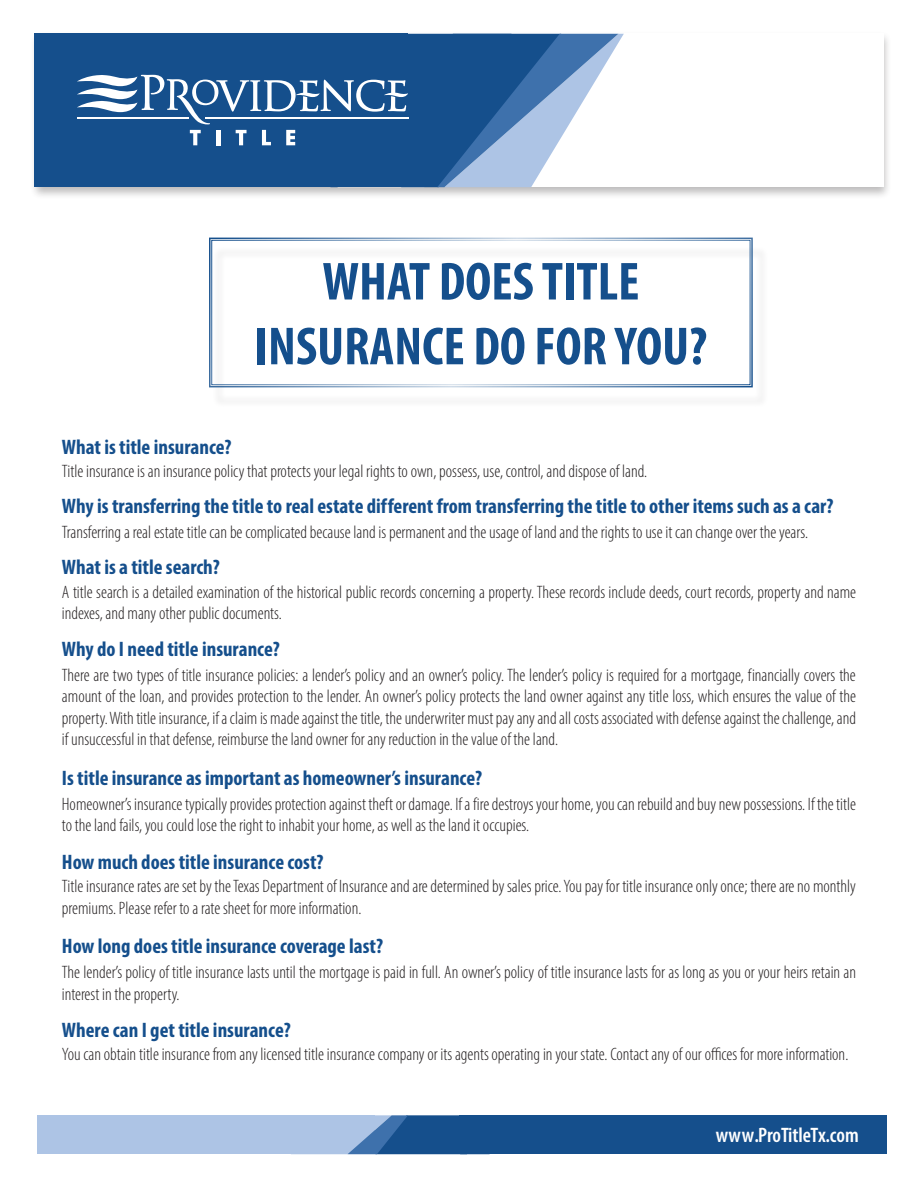
<style>
.page{position:relative;width:918px;height:1188px;background:#fff}
.page>*{position:absolute;margin:0;border:0;box-sizing:border-box;transform-origin:0 0}
.t1{font:700 condensed 54px/64.8px "Myriad Pro";color:#154f8c;text-align:center}
.t2{font:700 condensed 21px "Myriad Pro";color:#154f8c}
.t3{font:600 condensed 21px "Myriad Pro";color:#fff}
.t4{font:300 condensed 18px/21.6px "Myriad Pro";color:#231f20}
</style>
<div class="page">
<div style="left:29px;top:30px;width:863px;height:170px;background:#231f20;opacity:.3"></div>
<div style="left:37px;top:34px;width:847px;height:153px;background:#fff"></div>
<div style="left:34px;top:34px;width:374px;height:153px;background:#154f8c"></div>
<svg style="left:209px;top:237px;width:544px;height:151px"></svg>
<div style="left:37px;top:1115px;width:337px;height:39px;background:#adc4e5"></div>
<div style="left:460px;top:1115px;width:427px;height:39px;background:#154f8c"></div>
<svg style="left:348px;top:1115px;width:112px;height:39px"></svg>
<svg style="left:77px;top:34px;width:547px;height:153px"></svg>
<p class="t1" style="left:255px;top:248px;width:454px">WHAT DOES TITLE<br>INSURANCE DO FOR YOU?</p>
<p class="t2" style="left:62px;top:434px;width:171px">What is title insurance?</p>
<p class="t4" style="left:62px;top:460px;width:587px">Title insurance is an insurance policy that protects your legal rights to own, possess, use, control, and dispose of land.</p>
<p class="t2" style="left:62px;top:493px;width:773px">Why is transferring the title to real estate different from transferring the title to other items such as a car?</p>
<p class="t4" style="left:62px;top:521px;width:748px">Transferring a real estate title can be complicated because land is permanent and the usage of land and the rights to use it can change over the years.</p>
<p class="t2" style="left:62px;top:554px;width:160px">What is a title search?</p>
<p class="t4" style="left:62px;top:581px;width:796px">A title search is a detailed examination of the historical public records concerning a property. These records include deeds, court records, property and name indexes, and many other public documents.</p>
<p class="t2" style="left:62px;top:636px;width:219px">Why do I need title insurance?</p>
<p class="t4" style="left:62px;top:664px;width:796px;text-align:justify">There are two types of title insurance policies: a lender’s policy and an owner’s policy. The lender’s policy is required for a mortgage, financially covers the amount of the loan, and provides protection to the lender. An owner’s policy protects the land owner against any title loss, which ensures the value of the property. With title insurance, if a claim is made against the title, the underwriter must pay any and all costs associated with defense against the challenge, and if unsuccessful in that defense, reimburse the land owner for any reduction in the value of the land.</p>
<p class="t2" style="left:62px;top:765px;width:422px">Is title insurance as important as homeowner’s insurance?</p>
<p class="t4" style="left:62px;top:793px;width:796px">Homeowner’s insurance typically provides protection against theft or damage. If a fire destroys your home, you can rebuild and buy new possessions. If the title to the land fails, you could lose the right to inhabit your home, as well as the land it occupies.</p>
<p class="t2" style="left:62px;top:849px;width:263px">How much does title insurance cost?</p>
<p class="t4" style="left:62px;top:875px;width:795px">Title insurance rates are set by the Texas Department of Insurance and are determined by sales price. You pay for title insurance only once; there are no monthly premiums. Please refer to a rate sheet for more information.</p>
<p class="t2" style="left:62px;top:933px;width:323px">How long does title insurance coverage last?</p>
<p class="t4" style="left:62px;top:961px;width:796px">The lender’s policy of title insurance lasts until the mortgage is paid in full. An owner’s policy of title insurance lasts for as long as you or your heirs retain an interest in the property.</p>
<p class="t2" style="left:62px;top:1017px;width:230px">Where can I get title insurance?</p>
<p class="t4" style="left:62px;top:1044px;width:788px">You can obtain title insurance from any licensed title insurance company or its agents operating in your state. Contact any of our offices for more information.</p>
<p class="t3" style="left:716px;top:1122px;width:144px">www.ProTitleTx.com</p>
</div>
